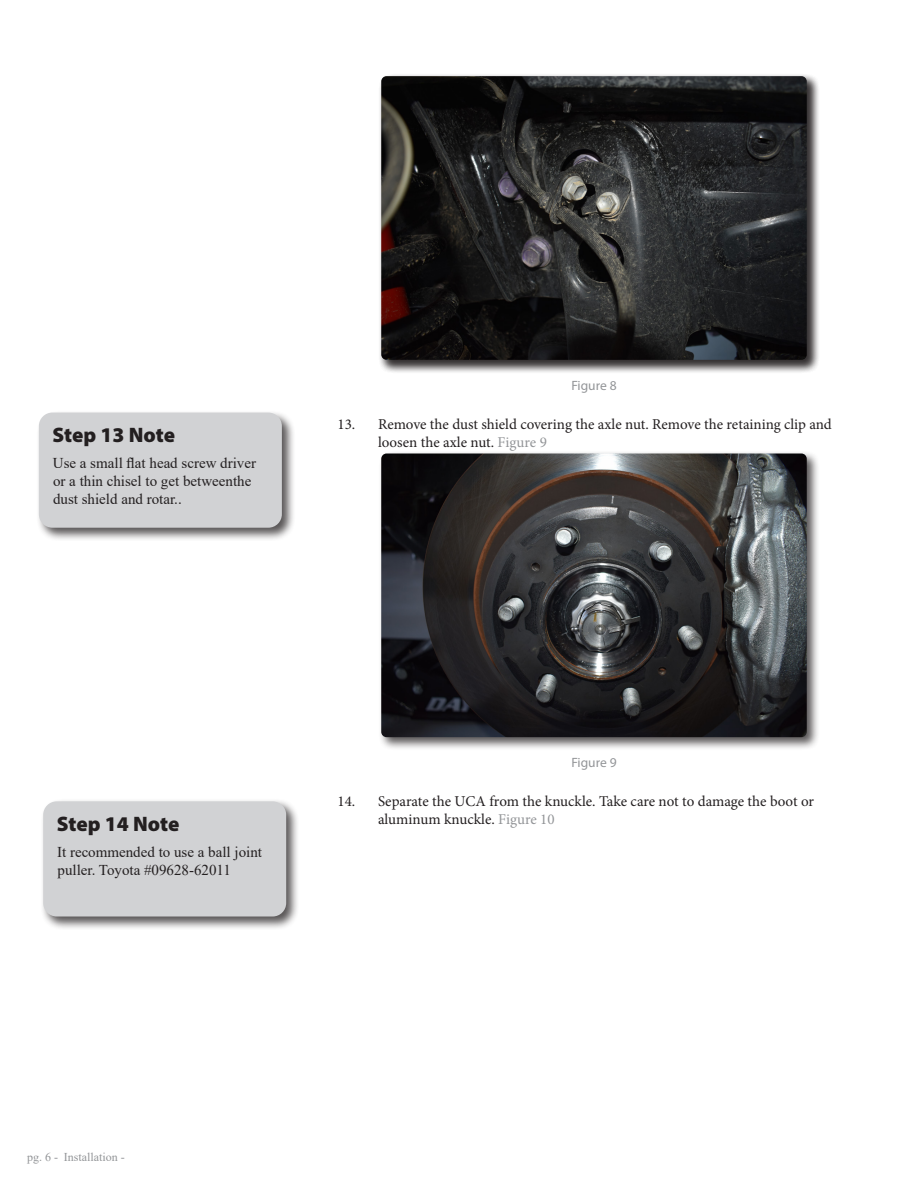
<style>
.page{position:relative;width:918px;height:1188px;background:#fff}
.page>*{position:absolute;margin:0;border:0;box-sizing:border-box;transform-origin:0 0}
.Headline{font:900 21px "Myriad Pro";letter-spacing:-.005em;color:#231f20}
.t1{font:15px/18px "Minion Pro";color:#231f20}
.Body_text{font:15px/18px "Times New Roman";color:#231f20}
.t2{font:13.5px "Myriad Pro";color:#939598}
.t3{font:12px "Times New Roman";color:#939598}
.s1{color:#939598}
</style>
<div class="page">
<div style="left:378px;top:73px;width:442px;height:301px;background:#231f20;opacity:.75"></div>
<img style="left:381px;top:76px;width:426px;height:284px">
<div style="left:378px;top:451px;width:442px;height:300px;background:#231f20;opacity:.75"></div>
<img style="left:381px;top:454px;width:426px;height:283px">
<div style="left:36px;top:410px;width:260px;height:131px;background:#231f20;opacity:.75"></div>
<div style="left:39px;top:413px;width:243px;height:115px;background:#d1d2d4;border-radius:14px"></div>
<div style="left:40px;top:799px;width:260px;height:131px;background:#231f20;opacity:.75"></div>
<div style="left:43px;top:801px;width:243px;height:116px;background:#d1d2d4;border-radius:14px"></div>
<p class="Headline" style="left:53px;top:421px;width:124px">Step 13 Note</p>
<p class="Body_text" style="left:53px;top:454px;width:205px">Use a small flat head screw driver or a thin chisel to get betweenthe dust shield and rotar..</p>
<p class="t2" style="left:571px;top:377px;width:47px">Figure 8</p>
<p class="t1" style="left:378px;top:415px;width:455px;text-indent:-40px">13. Remove the dust shield covering the axle nut. Remove the retaining clip and loosen the axle nut. <span class="s1">Figure 9</span></p>
<p class="Headline" style="left:57px;top:810px;width:124px">Step 14 Note</p>
<p class="Body_text" style="left:57px;top:843px;width:206px">It recommended to use a ball joint puller. Toyota #09628-62011</p>
<p class="t2" style="left:571px;top:754px;width:47px">Figure 9</p>
<p class="t1" style="left:378px;top:793px;width:438px;text-indent:-40px">14. Separate the UCA from the knuckle. Take care not to damage the boot or aluminum knuckle. <span class="s1">Figure 10</span></p>
<p class="t3" style="left:27px;top:1149px;width:99px">pg. 6 - Installation -</p>
</div>
